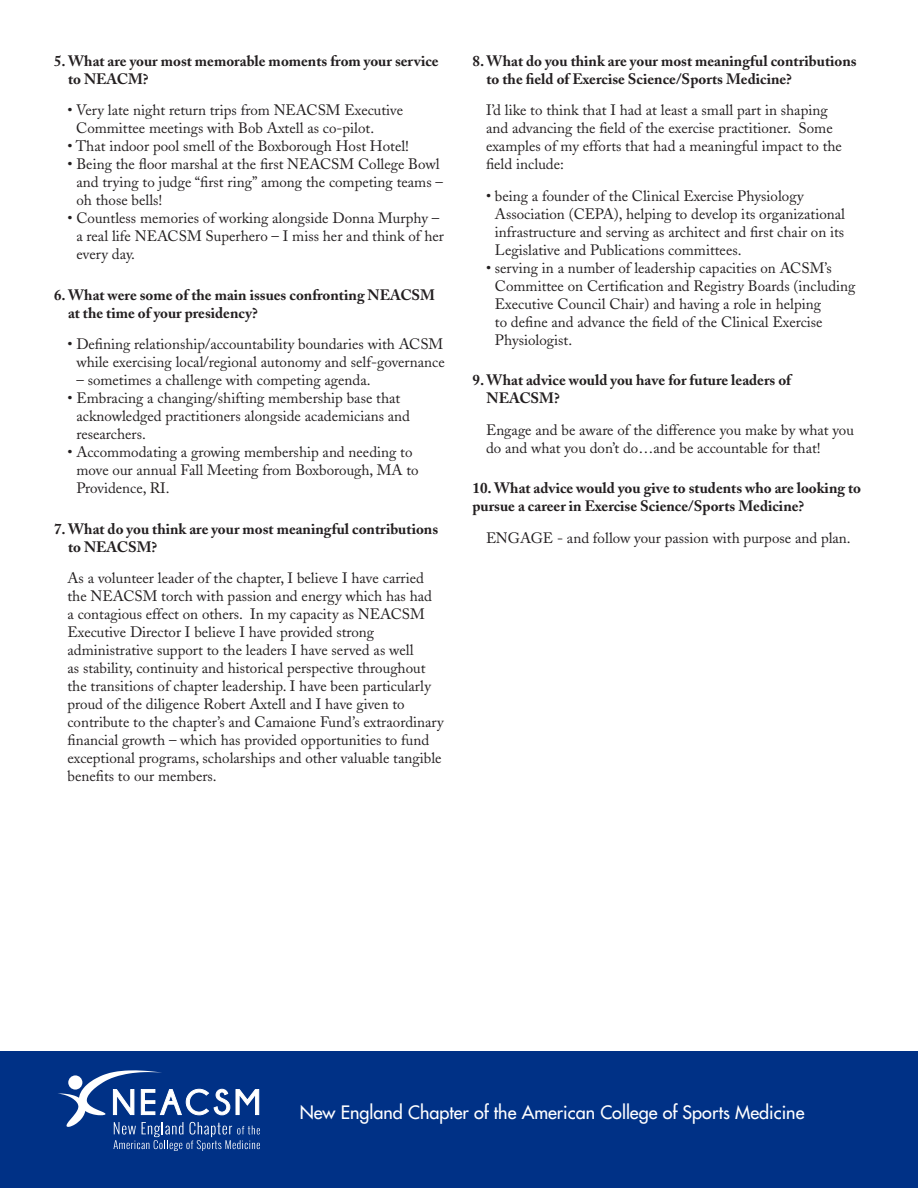
<style>
.page{position:relative;width:918px;height:1188px;background:#fff}
.page>*{position:absolute;margin:0;border:0;box-sizing:border-box;transform-origin:0 0}
.NEACSM_past_pres_foo{font:18px "Futura";color:#fff}
.NEACSM_past_pres_ans{font:15px/18px "Adobe Caslon";color:#231f20}
.NEACSM_past_pres_que{font:700 15px/18px "Adobe Caslon";color:#231f20}
</style>
<div class="page">
<div style="left:0;top:1053px;width:918px;height:135px;background:#003186"></div>
<svg style="left:58px;top:1070px;width:202px;height:81px"></svg>
<p class="NEACSM_past_pres_que" style="left:68px;top:52px;width:372px;text-indent:-14px">5. What are your most memorable moments from your service to NEACM?</p>
<p class="NEACSM_past_pres_ans" style="left:76px;top:101px;width:329px;text-indent:-9px">• Very late night return trips from NEACSM Executive<br>Committee meetings with Bob Axtell as co-pilot.</p>
<p class="NEACSM_past_pres_ans" style="left:68px;top:137px;width:343px">• That indoor pool smell of the Boxborough Host Hotel!</p>
<p class="NEACSM_past_pres_ans" style="left:76px;top:155px;width:368px;text-indent:-9px">• Being the floor marshal at the first NEACSM College Bowl and trying to judge “first ring” among the competing teams – oh those bells!</p>
<p class="NEACSM_past_pres_ans" style="left:76px;top:209px;width:369px;text-indent:-9px">• Countless memories of working alongside Donna Murphy – a real life NEACSM Superhero – I miss her and think of her every day.</p>
<p class="NEACSM_past_pres_que" style="left:68px;top:286px;width:369px;text-indent:-14px">6. What were some of the main issues confronting NEACSM at the time of your presidency?</p>
<p class="NEACSM_past_pres_ans" style="left:68px;top:335px;width:379px;text-align:center">• Defining relationship/accountability boundaries with ACSM while exercising local/regional autonomy and self-governance</p>
<p class="NEACSM_past_pres_ans" style="left:76px;top:371px;width:296px">– sometimes a challenge with competing agenda.</p>
<p class="NEACSM_past_pres_ans" style="left:76px;top:389px;width:335px;text-indent:-9px">• Embracing a changing/shifting membership base that acknowledged practitioners alongside academicians and researchers.</p>
<p class="NEACSM_past_pres_ans" style="left:76px;top:443px;width:344px;text-indent:-9px">• Accommodating a growing membership and needing to move our annual Fall Meeting from Boxborough, MA to<br>Providence, RI.</p>
<p class="NEACSM_past_pres_que" style="left:68px;top:520px;width:372px;text-indent:-14px">7. What do you think are your most meaningful contributions to NEACSM?</p>
<p class="NEACSM_past_pres_ans" style="left:68px;top:569px;width:378px">As a volunteer leader of the chapter, I believe I have carried the NEACSM torch with passion and energy which has had<br>a contagious effect on others. In my capacity as NEACSM Executive Director I believe I have provided strong administrative support to the leaders I have served as well<br>as stability, continuity and historical perspective throughout the transitions of chapter leadership. I have been particularly proud of the diligence Robert Axtell and I have given to contribute to the chapter’s and Camaione Fund’s extraordinary financial growth – which has provided opportunities to fund exceptional programs, scholarships and other valuable tangible benefits to our members.</p>
<p class="NEACSM_past_pres_que" style="left:487px;top:52px;width:372px;text-indent:-14px">8. What do you think are your most meaningful contributions to the field of Exercise Science/Sports Medicine?</p>
<p class="NEACSM_past_pres_ans" style="left:486px;top:101px;width:357px">I’d like to think that I had at least a small part in shaping and advancing the field of the exercise practitioner. Some examples of my efforts that had a meaningful impact to the field include:</p>
<p class="NEACSM_past_pres_ans" style="left:495px;top:187px;width:352px;text-indent:-9px">• being a founder of the Clinical Exercise Physiology Association (CEPA), helping to develop its organizational infrastructure and serving as architect and first chair on its Legislative and Publications committees.</p>
<p class="NEACSM_past_pres_ans" style="left:495px;top:259px;width:362px;text-indent:-9px">• serving in a number of leadership capacities on ACSM’s Committee on Certification and Registry Boards (including Executive Council Chair) and having a role in helping<br>to define and advance the field of the Clinical Exercise Physiologist.</p>
<p class="NEACSM_past_pres_que" style="left:487px;top:371px;width:306px;text-indent:-14px">9. What advice would you have for future leaders of<br>NEACSM?</p>
<p class="NEACSM_past_pres_ans" style="left:486px;top:421px;width:370px">Engage and be aware of the difference you make by what you do and what you don’t do…and be accountable for that!</p>
<p class="NEACSM_past_pres_que" style="left:472px;top:479px;width:390px">10. What advice would you give to students who are looking to pursue a career in Exercise Science/Sports Medicine?</p>
<p class="NEACSM_past_pres_ans" style="left:486px;top:529px;width:366px">ENGAGE - and follow your passion with purpose and plan.</p>
<p class="NEACSM_past_pres_foo" style="left:300px;top:1101px;width:506px">New England Chapter of the American College of Sports Medicine</p>
</div>
